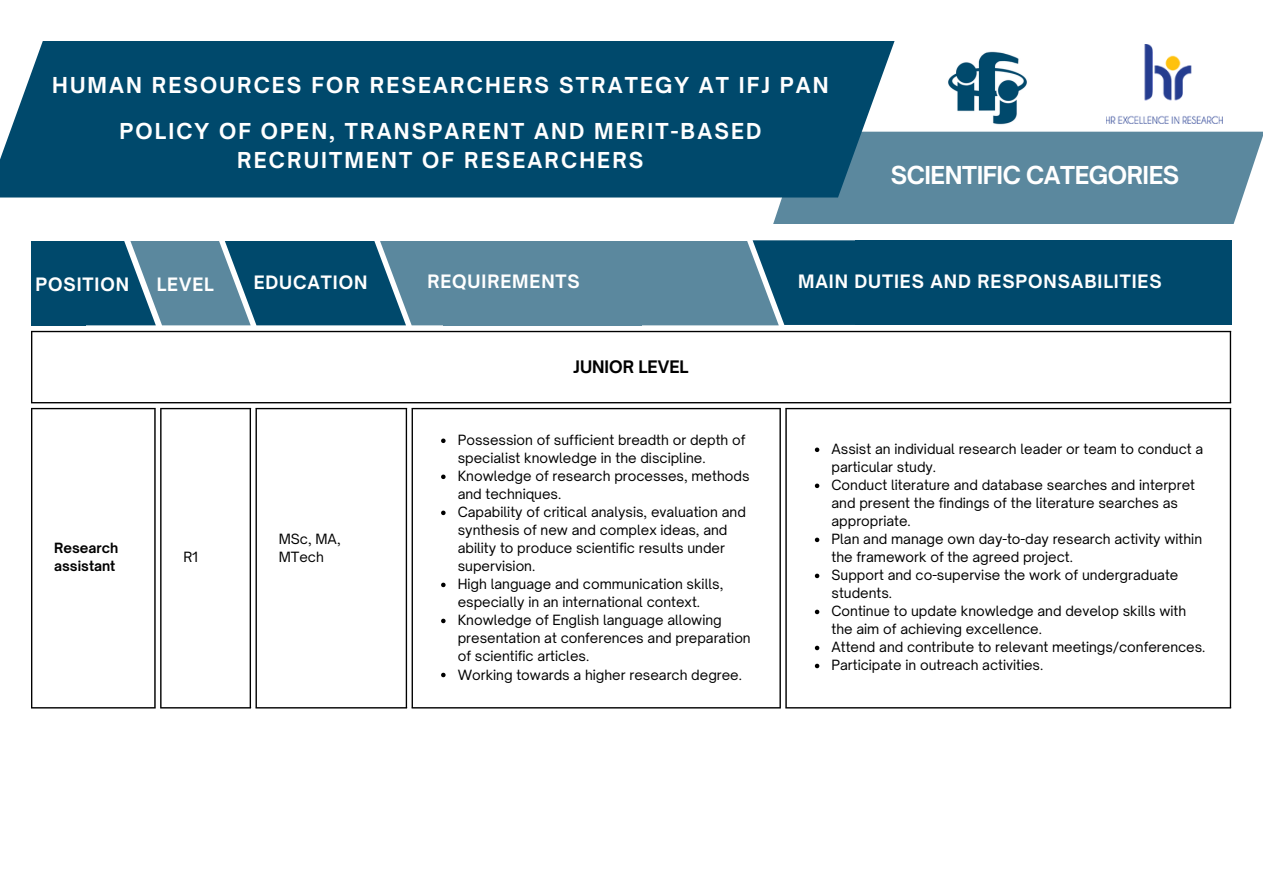
<style>
.page{position:relative;width:1263px;height:894px;background:#fff}
.page>*{position:absolute;margin:0;border:0;box-sizing:border-box;transform-origin:0 0}
.t1{font:700 23.7px "Open Sauce One";letter-spacing:-.02em;color:#fff}
.t2{font:700 21px/29px "Open Sauce One";letter-spacing:.1em;color:#fff;text-align:center}
.t3{font:700 17.7px "Open Sauce One";letter-spacing:.05em;color:#fff}
.t4{font:700 16.5px "Open Sauce One";color:#000}
.t5{font:13.5px/18px "Open Sauce One";color:#000}
.t6{font:700 13.5px/18px "Open Sauce One";color:#000}
</style>
<div class="page">
<img style="left:940px;top:51px;width:95px;height:81px">
<div style="left:773px;top:132px;width:490px;height:92px;background:#5b889e"></div>
<div style="left:0;top:41px;width:895px;height:156px;background:#00496c"></div>
<img style="left:1106px;top:45px;width:116px;height:78px">
<svg style="left:31px;top:332px;width:1200px;height:376px"></svg>
<svg style="left:441px;top:438px;width:5px;height:5px"></svg>
<svg style="left:441px;top:474px;width:5px;height:5px"></svg>
<svg style="left:441px;top:510px;width:5px;height:5px"></svg>
<svg style="left:441px;top:582px;width:5px;height:5px"></svg>
<svg style="left:441px;top:618px;width:5px;height:5px"></svg>
<svg style="left:441px;top:672px;width:5px;height:5px"></svg>
<svg style="left:815px;top:447px;width:4px;height:5px"></svg>
<svg style="left:815px;top:483px;width:4px;height:5px"></svg>
<svg style="left:815px;top:537px;width:4px;height:5px"></svg>
<svg style="left:815px;top:573px;width:4px;height:5px"></svg>
<svg style="left:815px;top:609px;width:4px;height:5px"></svg>
<svg style="left:815px;top:645px;width:4px;height:5px"></svg>
<svg style="left:815px;top:663px;width:4px;height:5px"></svg>
<hr style="left:31px;top:332px;width:1px;height:70px;background:#000">
<hr style="left:1230px;top:332px;width:1px;height:70px;background:#000">
<hr style="left:31px;top:331px;width:1200px;height:1px;background:#000">
<hr style="left:31px;top:402px;width:1200px;height:1px;background:#000">
<hr style="left:31px;top:409px;width:1px;height:298px;background:#000">
<hr style="left:154px;top:409px;width:2px;height:298px;background:#000">
<hr style="left:31px;top:408px;width:125px;height:1px;background:#000">
<hr style="left:31px;top:707px;width:125px;height:1px;background:#000">
<hr style="left:160px;top:409px;width:2px;height:298px;background:#000">
<hr style="left:250px;top:409px;width:1px;height:298px;background:#000">
<hr style="left:160px;top:408px;width:91px;height:1px;background:#000">
<hr style="left:160px;top:707px;width:91px;height:1px;background:#000">
<hr style="left:255px;top:409px;width:2px;height:298px;background:#000">
<hr style="left:406px;top:409px;width:1px;height:298px;background:#000">
<hr style="left:255px;top:408px;width:152px;height:1px;background:#000">
<hr style="left:255px;top:707px;width:152px;height:1px;background:#000">
<hr style="left:412px;top:409px;width:1px;height:298px;background:#000">
<hr style="left:779px;top:409px;width:2px;height:298px;background:#000">
<hr style="left:412px;top:408px;width:369px;height:1px;background:#000">
<hr style="left:412px;top:707px;width:369px;height:1px;background:#000">
<hr style="left:785px;top:409px;width:2px;height:298px;background:#000">
<hr style="left:1230px;top:409px;width:1px;height:298px;background:#000">
<hr style="left:785px;top:408px;width:446px;height:1px;background:#000">
<hr style="left:785px;top:707px;width:446px;height:1px;background:#000">
<div style="left:855px;top:240px;width:376px;height:85px;background:#00496c"></div>
<svg style="left:641px;top:240px;width:214px;height:85px;background:#3c728d"></svg>
<div style="left:443px;top:241px;width:198px;height:84px;background:#5b889e"></div>
<svg style="left:31px;top:241px;width:412px;height:84px;background:#286582"></svg>
<p class="t2" style="left:52px;top:71px;width:778px">HUMAN RESOURCES FOR RESEARCHERS STRATEGY AT IFJ PAN</p>
<p class="t2" style="left:119px;top:116px;width:643px">POLICY OF OPEN, TRANSPARENT AND MERIT-BASED<br>RECRUITMENT OF RESEARCHERS</p>
<p class="t1" style="left:891px;top:160px;width:290px">SCIENTIFIC CATEGORIES</p>
<p class="t3" style="left:36px;top:273px;width:95px">POSITION</p>
<p class="t3" style="left:157px;top:273px;width:59px">LEVEL</p>
<p class="t3" style="left:254px;top:271px;width:115px">EDUCATION</p>
<p class="t3" style="left:798px;top:270px;width:365px">MAIN DUTIES AND RESPONSABILITIES</p>
<p class="t3" style="left:427px;top:270px;width:154px">REQUIREMENTS</p>
<p class="t6" style="left:54px;top:539px;width:66px">Research assistant</p>
<h1 class="t5" style="left:183px;top:548px;width:16px">R1</h1>
<p class="t5" style="left:279px;top:530px;width:63px">MSc, MA,</p>
<p class="t5" style="left:279px;top:548px;width:47px">MTech</p>
<p class="t4" style="left:573px;top:356px;width:117px">JUNIOR LEVEL</p>
<p class="t5" style="left:458px;top:431px;width:289px">Possession of sufficient breadth or depth of specialist knowledge in the discipline.</p>
<p class="t5" style="left:458px;top:467px;width:293px">Knowledge of research processes, methods and techniques.</p>
<p class="t5" style="left:458px;top:503px;width:290px">Capability of critical analysis, evaluation and synthesis of new and complex ideas, and ability to produce scientific results under supervision.</p>
<p class="t5" style="left:458px;top:575px;width:267px">High language and communication skills, especially in an international context.</p>
<p class="t5" style="left:458px;top:611px;width:295px">Knowledge of English language allowing presentation at conferences and preparation of scientific articles.</p>
<p class="t5" style="left:458px;top:665px;width:286px">Working towards a higher research degree.</p>
<p class="t5" style="left:831px;top:440px;width:373px">Assist an individual research leader or team to conduct a particular study.</p>
<p class="t5" style="left:831px;top:476px;width:365px">Conduct literature and database searches and interpret and present the findings of the literature searches as appropriate.</p>
<p class="t5" style="left:831px;top:530px;width:372px">Plan and manage own day-to-day research activity within the framework of the agreed project.</p>
<p class="t5" style="left:831px;top:566px;width:348px">Support and co-supervise the work of undergraduate students.</p>
<p class="t5" style="left:831px;top:602px;width:356px">Continue to update knowledge and develop skills with the aim of achieving excellence.</p>
<p class="t5" style="left:831px;top:638px;width:375px">Attend and contribute to relevant meetings/conferences.</p>
<p class="t5" style="left:831px;top:656px;width:213px">Participate in outreach activities.</p>
</div>
